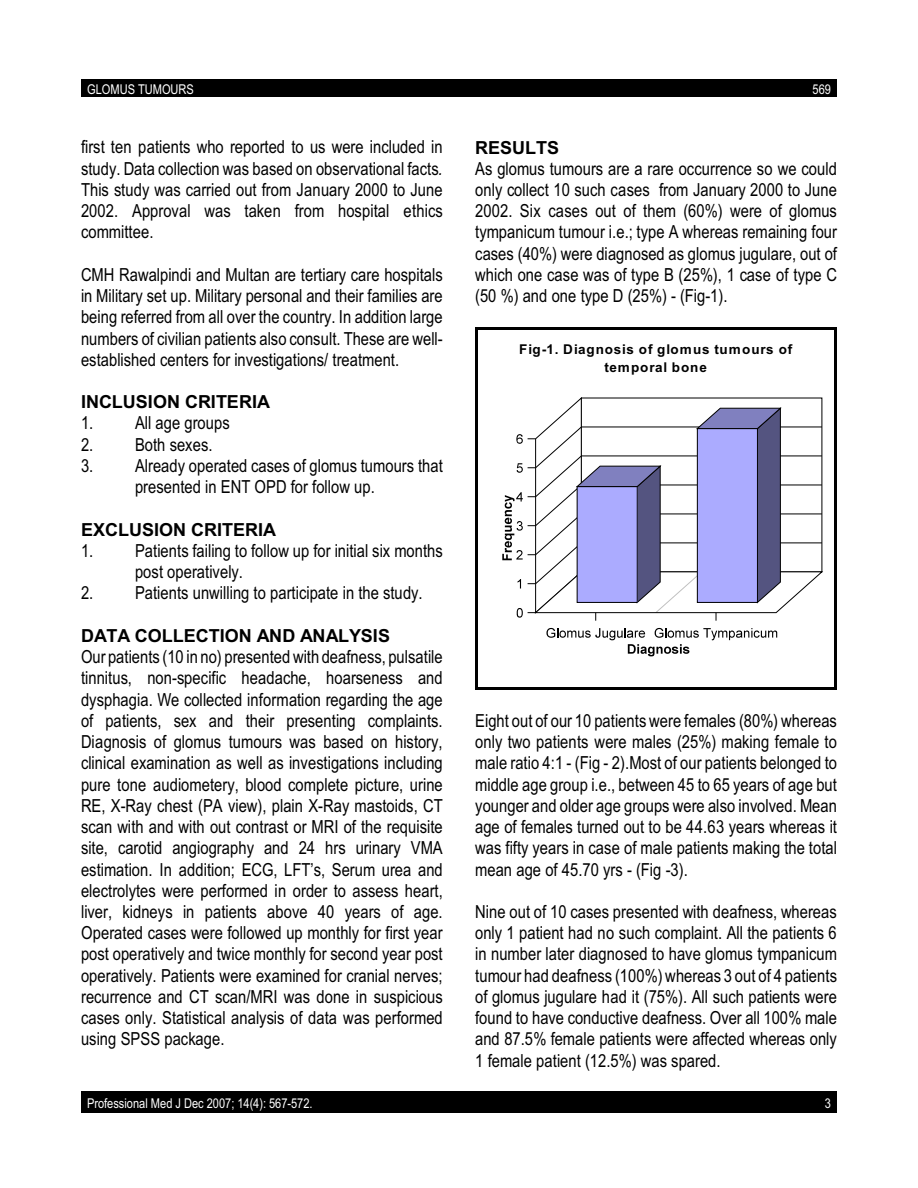
<style>
.page{position:relative;width:918px;height:1188px;background:#fff}
.page>*{position:absolute;margin:0;border:0;box-sizing:border-box;transform-origin:0 0}
.t1{font:18px/21.3px "Arial Narrow";letter-spacing:.005em;color:#000;text-align:justify}
.t2{font:700 18px "Arial";color:#000}
.t3{font:13.5px "Arial Narrow";color:#fff}
.t4{font:700 13.5px/17.9px "Arial";letter-spacing:.075em;color:#000;text-align:center}
.s1{font-style:italic}
</style>
<div class="page">
<div style="left:81px;top:79px;width:756px;height:18px;background:#000"></div>
<div style="left:81px;top:1092px;width:756px;height:21px;background:#000"></div>
<svg style="left:546px;top:628px;width:231px;height:28px"></svg>
<svg style="left:502px;top:397px;width:321px;height:224px"></svg>
<hr style="left:475px;top:327px;width:3px;height:363px;background:#000">
<hr style="left:834px;top:327px;width:3px;height:363px;background:#000">
<hr style="left:475px;top:327px;width:361px;height:3px;background:#000">
<hr style="left:475px;top:687px;width:361px;height:3px;background:#000">
<p class="t3" style="left:87px;top:84px;width:108px">GLOMUS TUMOURS</p>
<p class="t3" style="left:813px;top:84px;width:20px">569</p>
<p class="t1" style="left:81px;top:138px;width:363px">first ten patients who reported to us were included in study. Data collection was based on observational facts<span class="s1">.<br></span>This study was carried out from January 2000 to June 2002. Approval was taken from hospital ethics committee.</p>
<p class="t1" style="left:81px;top:265px;width:363px">CMH Rawalpindi and Multan are tertiary care hospitals in Military set up. Military personal and their families are being referred from all over the country. In addition large numbers of civilian patients also consult. These are well&shy;established centers for investigations/ treatment.</p>
<p class="t2" style="left:81px;top:395px;width:191px">INCLUSION CRITERIA</p>
<p class="t1" style="left:81px;top:414px;width:150px">1. All age groups</p>
<p class="t1" style="left:81px;top:435px;width:133px">2. Both sexes.</p>
<p class="t1" style="left:135px;top:457px;width:309px;text-indent:-54px">3. Already operated cases of glomus tumours that presented in ENT OPD for follow up.</p>
<p class="t2" style="left:81px;top:523px;width:197px">EXCLUSION CRITERIA</p>
<p class="t1" style="left:135px;top:542px;width:309px;text-indent:-54px">1. Patients failing to follow up for initial six months post operatively.</p>
<p class="t1" style="left:81px;top:584px;width:343px">2. Patients unwilling to participate in the study.</p>
<p class="t2" style="left:81px;top:629px;width:311px">DATA COLLECTION AND ANALYSIS</p>
<p class="t1" style="left:81px;top:648px;width:363px">Our patients (10 in no) presented with deafness, pulsatile tinnitus, non-specific headache, hoarseness and dysphagia. We collected information regarding the age of patients, sex and their presenting complaints.<br>Diagnosis of glomus tumours was based on history, clinical examination as well as investigations including pure tone audiometery, blood complete picture, urine RE, X-Ray chest (PA view), plain X-Ray mastoids, CT scan with and with out contrast or MRI of the requisite site, carotid angiography and 24 hrs urinary VMA estimation. In addition; ECG, LFT’s, Serum urea and electrolytes were performed in order to assess heart, liver, kidneys in patients above 40 years of age.<br>Operated cases were followed up monthly for first year post operatively and twice monthly for second year post operatively. Patients were examined for cranial nerves; recurrence and CT scan/MRI was done in suspicious cases only. Statistical analysis of data was performed using SPSS package.</p>
<p class="t2" style="left:475px;top:140px;width:86px">RESULTS</p>
<p class="t1" style="left:475px;top:159px;width:363px">As glomus tumours are a rare occurrence so we could only collect 10 such cases from January 2000 to June 2002. Six cases out of them (60%) were of glomus tympanicum tumour i.e.; type A whereas remaining four cases (40%) were diagnosed as glomus jugulare, out of which one case was of type B (25%), 1 case of type C (50 %) and one type D (25%) - (Fig-1).</p>
<p class="t4" style="left:519px;top:341px;width:275px">Fig-1. Diagnosis of glomus tumours of temporal bone</p>
<p class="t1" style="left:475px;top:712px;width:363px">Eight out of our 10 patients were females (80%) whereas only two patients were males (25%) making female to male ratio 4:1 - (Fig - 2).Most of our patients belonged to middle age group i.e., between 45 to 65 years of age but younger and older age groups were also involved. Mean age of females turned out to be 44.63 years whereas it was fifty years in case of male patients making the total mean age of 45.70 yrs - (Fig -3).</p>
<p class="t1" style="left:475px;top:903px;width:363px">Nine out of 10 cases presented with deafness, whereas only 1 patient had no such complaint. All the patients 6 in number later diagnosed to have glomus tympanicum tumour had deafness (100%) whereas 3 out of 4 patients of glomus jugulare had it (75%). All such patients were found to have conductive deafness. Over all 100% male and 87.5% female patients were affected whereas only 1 female patient (12.5%) was spared.</p>
<p class="t3" style="left:87px;top:1099px;width:227px">Professional Med J Dec 2007; 14(4): 567-572.</p>
<p class="t3" style="left:825px;top:1099px;width:8px">3</p>
</div>
